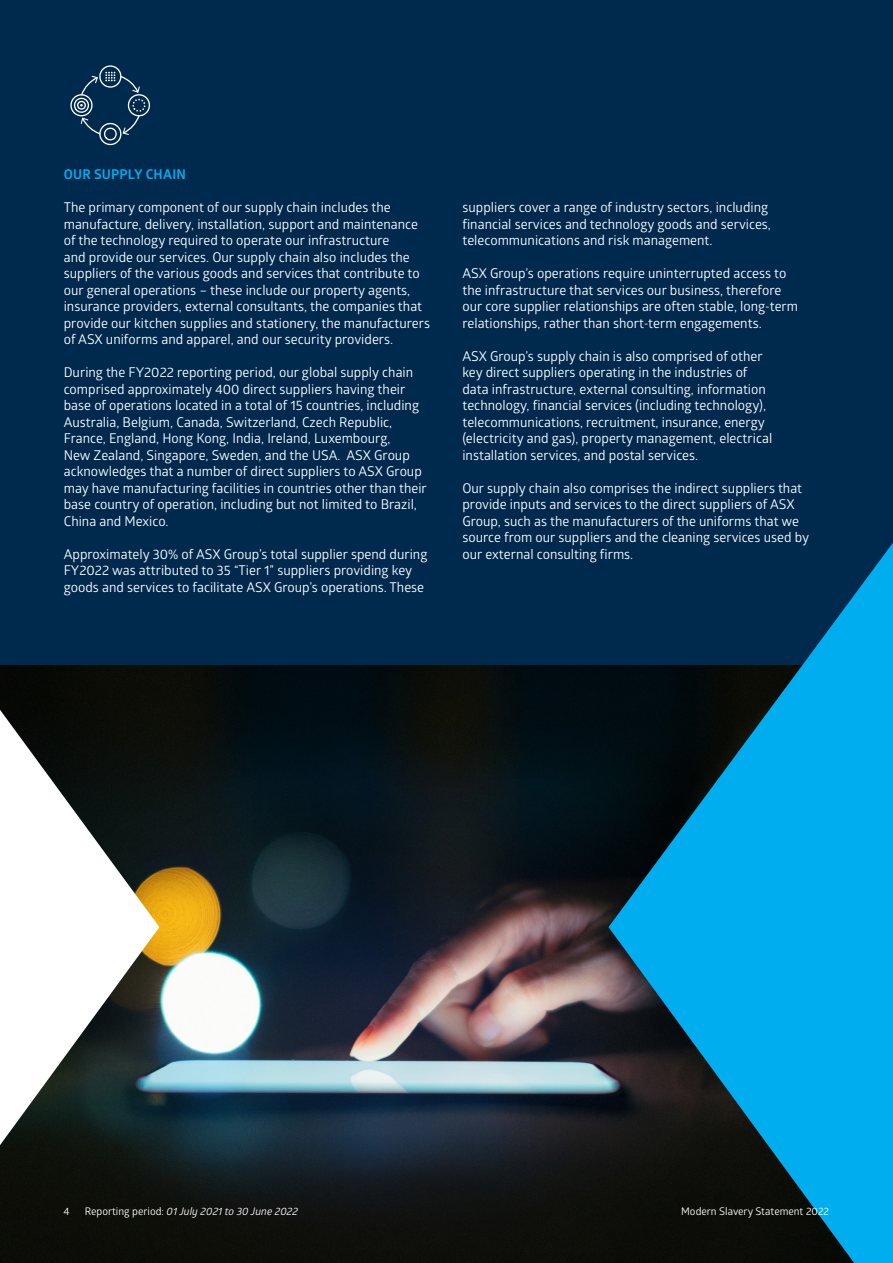
<style>
.page{position:relative;width:893px;height:1263px;background:#fff}
.page>*{position:absolute;margin:0;border:0;box-sizing:border-box;transform-origin:0 0}
.t1{font:13.5px/16.5px "Glober";color:#fff}
.t2{font:700 13.5px "Glober";letter-spacing:.015em;color:#00aeef}
.t3{font:italic 10.5px "Glober";color:#fff}
.t4{font:10.5px "Glober";color:#fff}
.s1{font-style:normal}
</style>
<div class="page">
<div style="left:0;top:0;width:893px;height:691px;background:#00294e"></div>
<img style="left:0;top:665px;width:608px;height:598px">
<svg style="left:0;top:710px;width:159px;height:435px"></svg>
<svg style="left:608px;top:543px;width:285px;height:720px;background:#05678e"></svg>
<svg style="left:70px;top:65px;width:80px;height:81px"></svg>
<p class="t2" style="left:64px;top:165px;width:124px">OUR SUPPLY CHAIN</p>
<p class="t1" style="left:64px;top:199px;width:368px">The primary component of our supply chain includes the manufacture, delivery, installation, support and maintenance of the technology required to operate our infrastructure<br>and provide our services. Our supply chain also includes the suppliers of the various goods and services that contribute to our general operations – these include our property agents, insurance providers, external consultants, the companies that provide our kitchen supplies and stationery, the manufacturers of ASX uniforms and apparel, and our security providers.</p>
<p class="t1" style="left:64px;top:364px;width:365px">During the FY2022 reporting period, our global supply chain comprised approximately 400 direct suppliers having their base of operations located in a total of 15 countries, including Australia, Belgium, Canada, Switzerland, Czech Republic, France, England, Hong Kong, India, Ireland, Luxembourg,<br>New Zealand, Singapore, Sweden, and the USA. ASX Group acknowledges that a number of direct suppliers to ASX Group may have manufacturing facilities in countries other than their base country of operation, including but not limited to Brazil, China and Mexico.</p>
<p class="t1" style="left:64px;top:545px;width:365px">Approximately 30% of ASX Group’s total supplier spend during<br>FY2022 was attributed to 35 “Tier 1” suppliers providing key goods and services to facilitate ASX Group’s operations. These</p>
<p class="t1" style="left:462px;top:199px;width:310px">suppliers cover a range of industry sectors, including financial services and technology goods and services, telecommunications and risk management.</p>
<p class="t1" style="left:462px;top:265px;width:337px">ASX Group’s operations require uninterrupted access to the infrastructure that services our business, therefore our core supplier relationships are often stable, long-term relationships, rather than short-term engagements.</p>
<p class="t1" style="left:462px;top:347px;width:311px">ASX Group’s supply chain is also comprised of other key direct suppliers operating in the industries of data infrastructure, external consulting, information technology, financial services (including technology), telecommunications, recruitment, insurance, energy (electricity and gas), property management, electrical installation services, and postal services.</p>
<p class="t1" style="left:462px;top:479px;width:348px">Our supply chain also comprises the indirect suppliers that provide inputs and services to the direct suppliers of ASX Group, such as the manufacturers of the uniforms that we source from our suppliers and the cleaning services used by our external consulting firms.</p>
<p class="t4" style="left:63px;top:1204px;width:8px">4</p>
<p class="t3" style="left:85px;top:1204px;width:215px"><span class="s1">Reporting period:</span> 01 July 2021 to 30 June 2022</p>
<p class="t4" style="left:681px;top:1204px;width:149px">Modern Slavery Statement 2022</p>
</div>
